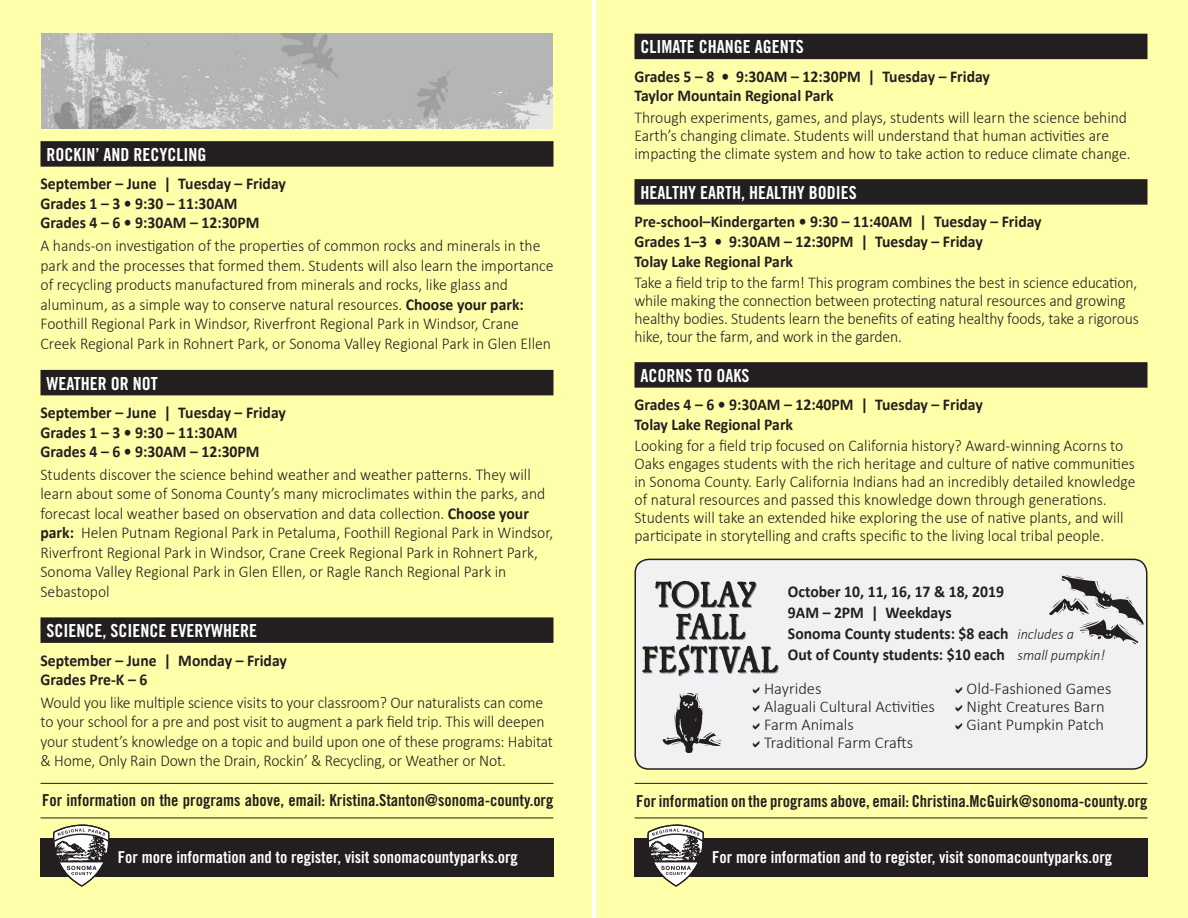
<style>
.page{position:relative;width:1188px;height:918px;background:#ffa}
.page>*{position:absolute;margin:0;border:0;box-sizing:border-box;transform-origin:0 0}
.t1{font:18px "Trade Gothic LT Std Bd Cn 20";color:#fff}
.activity_listing_tex{font:300 16.5px/19.5px "Calibri";color:#231f20;scale:.95 1}
.DATE{font:700 16.5px/19.5px "Calibri";color:#231f20;scale:.95 1}
.t2{font:16.5px "Trade Gothic LT Std Bd Cn 20";color:#231f20}
.activity_listing_tex-2{font:300 16.5px "Calibri";color:#231f20}
.t3{font:16.5px "Trade Gothic LT Std Bd Cn 20";color:#fff}
.t4{font:italic 300 15px/21px "Calibri";color:#231f20;scale:.95 1}
.s1{font-weight:700}
</style>
<div class="page">
<img style="left:41px;top:34px;width:512px;height:94px">
<div style="left:40px;top:141px;width:514px;height:26px;background:#231f20"></div>
<div style="left:40px;top:370px;width:514px;height:25px;background:#231f20"></div>
<div style="left:40px;top:617px;width:514px;height:26px;background:#231f20"></div>
<svg style="left:435px;top:87px;width:13px;height:5px"></svg>
<svg style="left:489px;top:90px;width:20px;height:7px"></svg>
<svg style="left:409px;top:86px;width:14px;height:10px"></svg>
<hr style="left:634px;top:818px;width:514px;height:1px;background:#231f20">
<hr style="left:634px;top:783px;width:514px;height:1px;background:#231f20">
<div style="left:40px;top:838px;width:514px;height:39px;background:#231f20"></div>
<svg style="left:53px;top:824px;width:57px;height:63px"></svg>
<div style="left:634px;top:838px;width:514px;height:39px;background:#231f20"></div>
<svg style="left:647px;top:824px;width:57px;height:63px"></svg>
<hr style="left:40px;top:818px;width:514px;height:1px;background:#231f20">
<hr style="left:40px;top:783px;width:514px;height:1px;background:#231f20">
<div style="left:634px;top:34px;width:514px;height:25px;background:#231f20"></div>
<div style="left:634px;top:179px;width:514px;height:26px;background:#231f20"></div>
<div style="left:634px;top:362px;width:514px;height:26px;background:#231f20"></div>
<div style="left:635px;top:559px;width:512px;height:210px;background:#f0f1f2;border-radius:14px"></div>
<div style="left:634px;top:559px;width:514px;height:211px;border:2px solid #231f20;border-radius:14px"></div>
<svg style="left:642px;top:581px;width:137px;height:96px"></svg>
<svg style="left:1049px;top:575px;width:95px;height:69px"></svg>
<svg style="left:663px;top:693px;width:59px;height:60px"></svg>
<hr style="left:592px;top:0;width:3px;height:918px;background:#fff">
<h3 class="t1" style="left:46px;top:144px;width:161px">ROCKIN’ AND RECYCLING</h3>
<p class="DATE" style="left:40px;top:174px;width:260px">September – June | Tuesday – Friday<br>Grades 1 – 3 • 9:30 – 11:30AM<br>Grades 4 – 6 • 9:30AM – 12:30PM</p>
<p class="activity_listing_tex" style="left:40px;top:236px;width:542px">A hands-on investigation of the properties of common rocks and minerals in the park and the processes that formed them. Students will also learn the importance of recycling products manufactured from minerals and rocks, like glass and aluminum, as a simple way to conserve natural resources. <span class="s1">Choose your park:<br></span>Foothill Regional Park in Windsor, Riverfront Regional Park in Windsor, Crane Creek Regional Park in Rohnert Park, or Sonoma Valley Regional Park in Glen Ellen</p>
<h3 class="t1" style="left:46px;top:372px;width:113px">WEATHER OR NOT</h3>
<p class="DATE" style="left:40px;top:403px;width:260px">September – June | Tuesday – Friday<br>Grades 1 – 3 • 9:30 – 11:30AM<br>Grades 4 – 6 • 9:30AM – 12:30PM</p>
<p class="activity_listing_tex" style="left:40px;top:464px;width:541px">Students discover the science behind weather and weather patterns. They will learn about some of Sonoma County’s many microclimates within the parks, and forecast local weather based on observation and data collection. <span class="s1">Choose your park:</span> Helen Putnam Regional Park in Petaluma, Foothill Regional Park in Windsor, Riverfront Regional Park in Windsor, Crane Creek Regional Park in Rohnert Park, Sonoma Valley Regional Park in Glen Ellen, or Ragle Ranch Regional Park in Sebastopol</p>
<h3 class="t1" style="left:46px;top:620px;width:212px">SCIENCE, SCIENCE EVERYWHERE</h3>
<p class="DATE" style="left:40px;top:650px;width:261px">September – June | Monday – Friday<br>Grades Pre-K – 6</p>
<p class="activity_listing_tex" style="left:40px;top:692px;width:541px">Would you like multiple science visits to your classroom? Our naturalists can come to your school for a pre and post visit to augment a park field trip. This will deepen your student’s knowledge on a topic and build upon one of these programs: Habitat &amp; Home, Only Rain Down the Drain, Rockin’ &amp; Recycling, or Weather or Not.</p>
<p class="t2" style="left:42px;top:790px;width:513px">For information on the programs above, email: Kristina.Stanton@sonoma-county.org</p>
<p class="t3" style="left:118px;top:847px;width:402px">For more information and to register, visit sonomacountyparks.org</p>
<p class="t1" style="left:640px;top:36px;width:165px">CLIMATE CHANGE AGENTS</p>
<p class="DATE" style="left:634px;top:67px;width:376px">Grades 5 – 8 • 9:30AM – 12:30PM | Tuesday – Friday<br>Taylor Mountain Regional Park</p>
<p class="activity_listing_tex" style="left:634px;top:108px;width:524px;line-height:18px">Through experiments, games, and plays, students will learn the science behind<br>Earth’s changing climate. Students will understand that human activities are impacting the climate system and how to take action to reduce climate change.</p>
<h3 class="t1" style="left:640px;top:182px;width:218px">HEALTHY EARTH, HEALTHY BODIES</h3>
<p class="DATE" style="left:634px;top:212px;width:430px">Pre-school–Kindergarten • 9:30 – 11:40AM | Tuesday – Friday<br>Grades 1–3 • 9:30AM – 12:30PM | Tuesday – Friday<br>Tolay Lake Regional Park</p>
<p class="activity_listing_tex" style="left:634px;top:273px;width:532px;line-height:18px">Take a field trip to the farm! This program combines the best in science education, while making the connection between protecting natural resources and growing healthy bodies. Students learn the benefits of eating healthy foods, take a rigorous hike, tour the farm, and work in the garden.</p>
<h3 class="t1" style="left:640px;top:365px;width:110px">ACORNS TO OAKS</h3>
<p class="DATE" style="left:634px;top:395px;width:368px">Grades 4 – 6 • 9:30AM – 12:40PM | Tuesday – Friday<br>Tolay Lake Regional Park</p>
<p class="activity_listing_tex" style="left:634px;top:436px;width:529px;line-height:18px">Looking for a field trip focused on California history? Award-winning Acorns to Oaks engages students with the rich heritage and culture of native communities in Sonoma County. Early California Indians had an incredibly detailed knowledge of natural resources and passed this knowledge down through generations.<br>Students will take an extended hike exploring the use of native plants, and will participate in storytelling and crafts specific to the living local tribal people.</p>
<p class="DATE" style="left:788px;top:580px;width:234px;line-height:21px">October 10, 11, 16, 17 &amp; 18, 2019<br>9AM – 2PM | Weekdays<br>Sonoma County students: $8 each<br>Out of County students: $10 each</p>
<p class="t4" style="left:1018px;top:623px;width:94px">includes a small pumpkin!</p>
<p class="activity_listing_tex-2" style="left:764px;top:678px;width:59px">Hayrides</p>
<p class="activity_listing_tex-2" style="left:967px;top:678px;width:146px">Old-Fashioned Games</p>
<p class="activity_listing_tex-2" style="left:764px;top:696px;width:172px">Alaguali Cultural Activities</p>
<p class="activity_listing_tex-2" style="left:967px;top:696px;width:140px">Night Creatures Barn</p>
<p class="activity_listing_tex-2" style="left:764px;top:714px;width:91px">Farm Animals</p>
<p class="activity_listing_tex-2" style="left:967px;top:714px;width:139px">Giant Pumpkin Patch</p>
<p class="activity_listing_tex-2" style="left:764px;top:732px;width:151px">Traditional Farm Crafts</p>
<p class="t2" style="left:636px;top:791px;width:513px">For information on the programs above, email: Christina.McGuirk@sonoma-county.org</p>
<p class="t3" style="left:712px;top:847px;width:402px">For more information and to register, visit sonomacountyparks.org</p>
</div>
